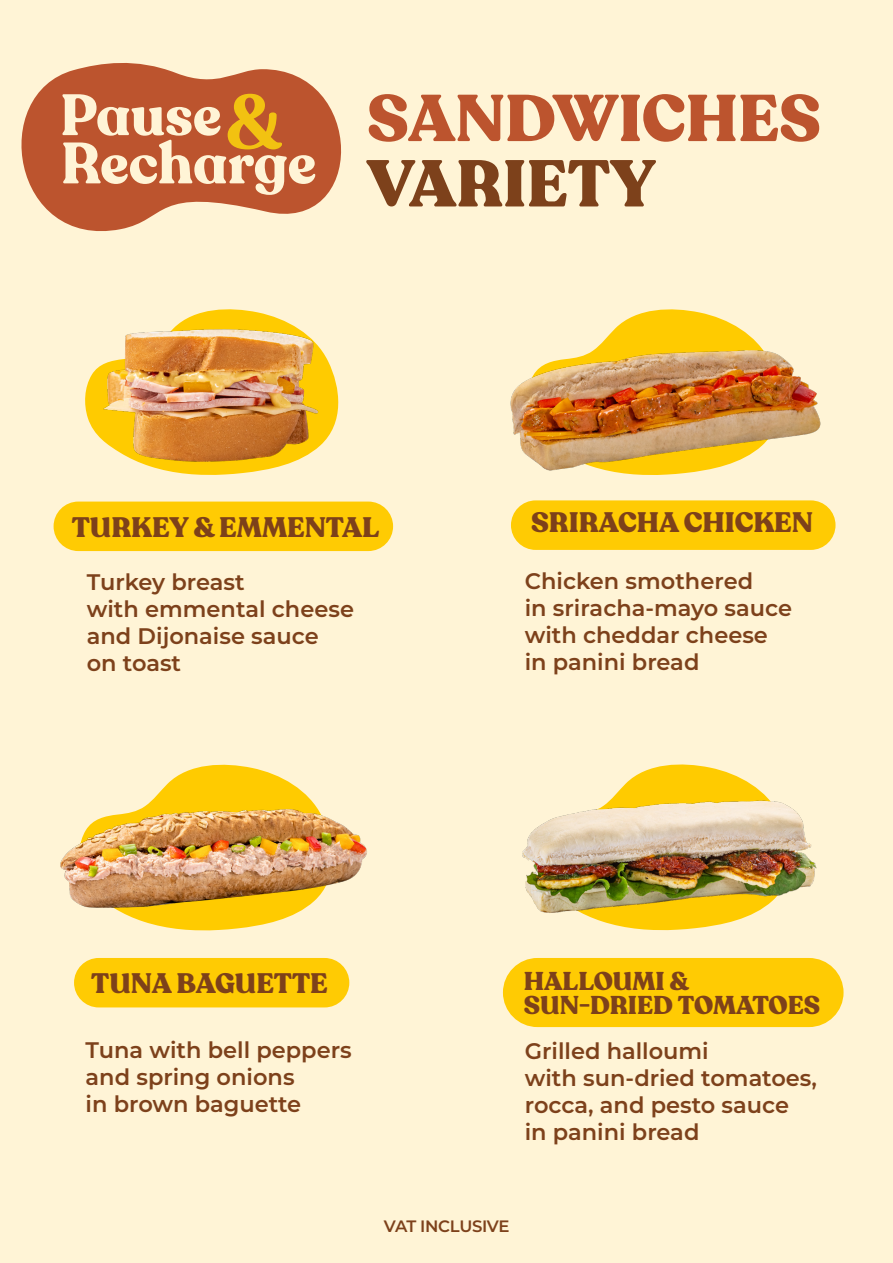
<style>
.page{position:relative;width:893px;height:1263px;background:#fff4d6}
.page>*{position:absolute;margin:0;border:0;box-sizing:border-box;transform-origin:0 0}
.t1{font:900 65.4px "Recoleta Alt";color:#bc542e}
.t2{font:900 65.4px "Recoleta Alt";color:#7d411b}
.t3{font:700 57.6px/48.3px "Recoleta Alt";color:#fff4d6}
.t4{font:900 27.9px "Recoleta Alt";color:#7d411a}
.t5{font:900 25.5px/24.6px "Recoleta Alt";color:#7d411a}
.t6{font:600 22.5px/27px "Montserrat";color:#7d411b}
.t7{font:600 16.5px "Montserrat";letter-spacing:-.02em;color:#7d411b}
.s1{font-family:"Recoleta";font-weight:600;font-size:76.35px;color:#f2c211}
</style>
<div class="page">
<svg style="left:21px;top:63px;width:320px;height:89px;fill:#bc542e"></svg>
<div style="left:511px;top:500px;width:324px;height:50px;background:#ffcb03;border-radius:25px"></div>
<div style="left:503px;top:958px;width:340px;height:69px;background:#ffcb03;border-radius:35px"></div>
<div style="left:54px;top:502px;width:339px;height:49px;background:#ffcb03;border-radius:25px"></div>
<div style="left:74px;top:958px;width:275px;height:49px;background:#ffcb03;border-radius:25px"></div>
<img style="left:21px;top:152px;width:373px;height:380px">
<img style="left:60px;top:764px;width:307px;height:201px">
<img style="left:502px;top:764px;width:342px;height:239px">
<img style="left:510px;top:309px;width:311px;height:193px">
<h2 class="t3" style="left:60px;top:92px;width:258px">Pause<span class="s1">&amp;<br></span>Recharge</h2>
<h1 class="t1" style="left:367px;top:76px;width:455px">SANDWICHES</h1>
<h1 class="t2" style="left:367px;top:142px;width:291px">VARIETY</h1>
<p class="t4" style="left:72px;top:509px;width:309px">TURKEY &amp; EMMENTAL</p>
<p class="t6" style="left:87px;top:567px;width:269px">Turkey breast<br>with emmental cheese and Dijonaise sauce on toast</p>
<p class="t4" style="left:531px;top:505px;width:283px">SRIRACHA CHICKEN</p>
<p class="t6" style="left:525px;top:567px;width:269px">Chicken smothered<br>in sriracha-mayo sauce with cheddar cheese in panini bread</p>
<p class="t4" style="left:91px;top:965px;width:238px">TUNA BAGUETTE</p>
<p class="t6" style="left:86px;top:1036px;width:268px">Tuna with bell peppers and spring onions<br>in brown baguette</p>
<p class="t5" style="left:524px;top:969px;width:298px">HALLOUMI &amp;<br>SUN-DRIED TOMATOES</p>
<p class="t6" style="left:525px;top:1036px;width:294px">Grilled halloumi<br>with sun-dried tomatoes, rocca, and pesto sauce<br>in panini bread</p>
<p class="t7" style="left:384px;top:1214px;width:127px">VAT INCLUSIVE</p>
</div>
